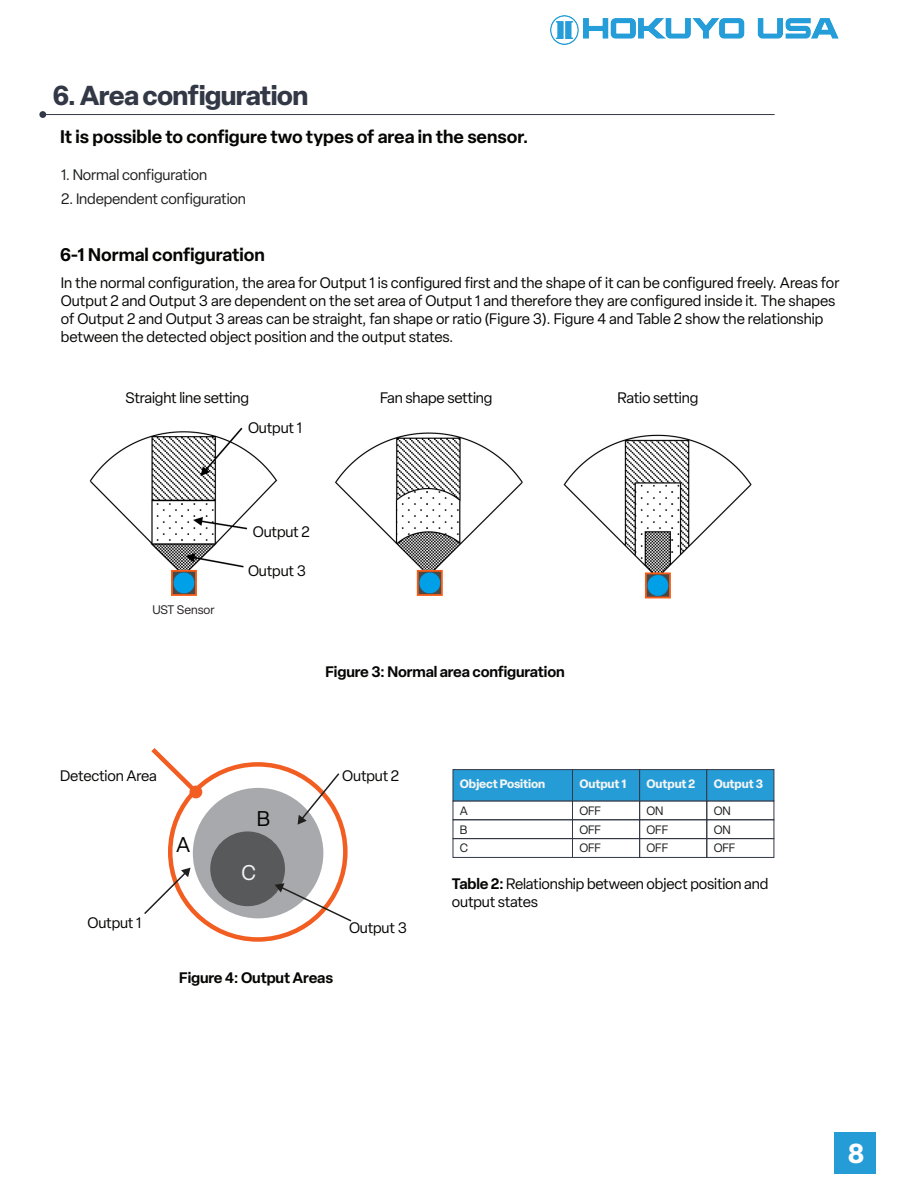
<style>
.page{position:relative;width:918px;height:1188px;background:#fff}
.page>*{position:absolute;margin:0;border:0;box-sizing:border-box;transform-origin:0 0}
.t1{font:700 27px "Elza";letter-spacing:-.025em;color:#323845}
.t2{font:700 27px "Elza";color:#fff}
.t3{font:21px "Elza";color:#050504}
.t4{font:21px "Elza";color:#f3f5f5}
.t5{font:600 18px "Elza";color:#050504}
.t6{font:15px/18px "Elza";color:#050504}
.t7{font:600 15px "Elza";letter-spacing:-.01em;color:#050504}
.t8{font:15px "Elza";letter-spacing:-.01em;color:#1d1e1e}
.t9{font:12.3px "Elza";color:#231f20}
.t10{font:700 12px "Elza";letter-spacing:-.01em;color:#f3f5f5}
.t11{font:12px/18.9px "Elza";letter-spacing:-.01em;color:#1d1e1e;text-align:justify}
.s1{font-weight:600}
</style>
<div class="page">
<div style="left:453px;top:801px;width:120px;height:19px;border:1px solid #323845"></div>
<div style="left:453px;top:838px;width:120px;height:20px;border:1px solid #323845"></div>
<div style="left:453px;top:769px;width:120px;height:32px;background:#269cd7;border:1px solid #323845"></div>
<div style="left:572px;top:801px;width:68px;height:19px;border:1px solid #323845"></div>
<div style="left:572px;top:838px;width:68px;height:20px;border:1px solid #323845"></div>
<div style="left:572px;top:769px;width:68px;height:32px;background:#269cd7;border:1px solid #323845"></div>
<div style="left:639px;top:801px;width:68px;height:19px;border:1px solid #323845"></div>
<div style="left:639px;top:838px;width:68px;height:20px;border:1px solid #323845"></div>
<div style="left:639px;top:769px;width:68px;height:32px;background:#269cd7;border:1px solid #323845"></div>
<div style="left:707px;top:801px;width:67px;height:19px;border:1px solid #323845"></div>
<div style="left:707px;top:838px;width:67px;height:20px;border:1px solid #323845"></div>
<div style="left:707px;top:769px;width:67px;height:32px;background:#269cd7;border:1px solid #323845"></div>
<img style="left:550px;top:15px;width:288px;height:29px">
<hr style="left:43px;top:114px;width:732px;height:1px;background:#323845">
<div style="left:39px;top:111px;width:7px;height:7px;background:#323845;border-radius:50%"></div>
<img style="left:89px;top:427px;width:663px;height:172px">
<div style="left:168px;top:762px;width:180px;height:180px;border:4px solid #f25e21;border-radius:50%"></div>
<div style="left:193px;top:788px;width:130px;height:130px;background:#a7a9ac;border-radius:50%"></div>
<div style="left:210px;top:831px;width:75px;height:75px;background:#58595b;border-radius:50%"></div>
<svg style="left:151px;top:748px;width:51px;height:50px"></svg>
<div style="left:190px;top:786px;width:12px;height:12px;background:#f25e21;border-radius:50%"></div>
<svg style="left:144px;top:868px;width:47px;height:46px"></svg>
<svg style="left:275px;top:883px;width:77px;height:40px"></svg>
<svg style="left:298px;top:772px;width:43px;height:53px"></svg>
<div style="left:834px;top:1133px;width:42px;height:41px;background:#269cd7"></div>
<h1 class="t1" style="left:53px;top:76px;width:257px">6. Area configuration</h1>
<p class="t5" style="left:60px;top:124px;width:470px">It is possible to configure two types of area in the sensor.</p>
<p class="t8" style="left:61px;top:165px;width:148px">1. Normal configuration</p>
<p class="t8" style="left:61px;top:189px;width:186px">2. Independent configuration</p>
<p class="t5" style="left:60px;top:242px;width:206px">6-1 Normal configuration</p>
<p class="t6" style="left:61px;top:274px;width:780px">In the normal configuration, the area for Output 1 is configured first and the shape of it can be configured freely. Areas for Output 2 and Output 3 are dependent on the set area of Output 1 and therefore they are configured inside it. The shapes of Output 2 and Output 3 areas can be straight, fan shape or ratio (Figure 3). Figure 4 and Table 2 show the relationship between the detected object position and the output states.</p>
<p class="t6" style="left:125px;top:389px;width:125px">Straight line setting</p>
<p class="t6" style="left:248px;top:419px;width:56px">Output 1</p>
<p class="t6" style="left:380px;top:389px;width:114px">Fan shape setting</p>
<p class="t6" style="left:617px;top:389px;width:82px">Ratio setting</p>
<p class="t9" style="left:152px;top:602px;width:64px">UST Sensor</p>
<p class="t6" style="left:253px;top:523px;width:59px">Output 2</p>
<p class="t6" style="left:248px;top:562px;width:59px">Output 3</p>
<p class="t7" style="left:326px;top:661px;width:241px">Figure 3: Normal area configuration</p>
<p class="t6" style="left:60px;top:766px;width:98px">Detection Area</p>
<h2 class="t3" style="left:176px;top:831px;width:16px">A</h2>
<h2 class="t3" style="left:257px;top:805px;width:15px">B</h2>
<h2 class="t4" style="left:241px;top:858px;width:16px">C</h2>
<p class="t6" style="left:342px;top:766px;width:59px">Output 2</p>
<p class="t10" style="left:460px;top:775px;width:87px">Object Position</p>
<p class="t11" style="left:460px;top:801px;width:10px">A B C</p>
<p class="t10" style="left:579px;top:775px;width:48px">Output 1</p>
<p class="t11" style="left:579px;top:801px;width:23px">OFF OFF OFF</p>
<p class="t10" style="left:647px;top:775px;width:50px">Output 2</p>
<p class="t11" style="left:647px;top:801px;width:23px;text-align:left">ON<br>OFF<br>OFF</p>
<p class="t10" style="left:714px;top:775px;width:51px">Output 3</p>
<p class="t11" style="left:714px;top:801px;width:23px;text-align:left">ON<br>ON<br>OFF</p>
<p class="t6" style="left:452px;top:874px;width:318px"><span class="s1">Table 2:</span> Relationship between object position and output states</p>
<p class="t6" style="left:87px;top:914px;width:56px">Output 1</p>
<p class="t6" style="left:349px;top:919px;width:59px">Output 3</p>
<p class="t7" style="left:179px;top:967px;width:155px">Figure 4: Output Areas</p>
<h1 class="t2" style="left:848px;top:1134px;width:18px">8</h1>
</div>
